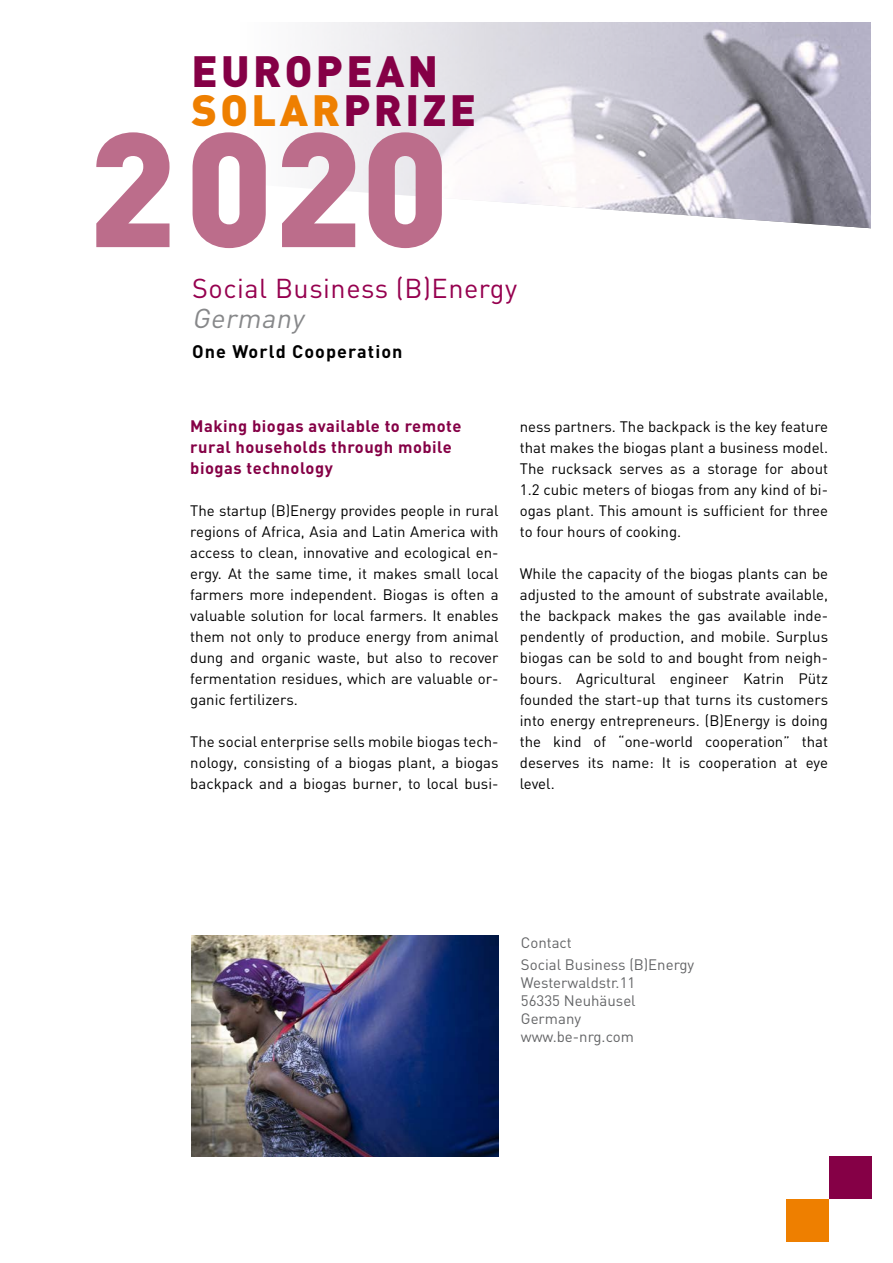
<style>
.page{position:relative;width:893px;height:1263px;background:#fff}
.page>*{position:absolute;margin:0;border:0;box-sizing:border-box;transform-origin:0 0}
.t1{font:900 159.75px "DIN";color:#bc6d8b}
.t2{font:900 43.2px/38.5px "DIN";letter-spacing:.08em;color:#850046}
.t3{font:27px "DIN";letter-spacing:.02em;color:#96004f}
.t4{font:italic 27px "DIN";color:#87888a}
.t5{font:700 18px "DIN";letter-spacing:.06em;color:#000}
.t6{font:700 16.5px/21px "DIN";letter-spacing:.03em;color:#850046}
.t7{font:15px/21px "DIN";color:#000;text-align:justify}
.t8{font:15px/18px "DIN";color:#646567}
.s1{color:#ee7f00}
</style>
<div class="page">
<img style="left:312px;top:22px;width:559px;height:207px">
<div style="left:787px;top:1199px;width:42px;height:43px;background:#ee7f00"></div>
<div style="left:829px;top:1157px;width:43px;height:42px;background:#850046"></div>
<img style="left:191px;top:935px;width:308px;height:222px">
<h2 class="t2" style="left:191px;top:50px;width:93px">EUROPEA</h2>
<h2 class="t2" style="left:191px;top:50px;width:286px;text-indent:217px">N<br><span class="s1">SOLAR</span>PRIZE</h2>
<h1 class="t1" style="left:88px;top:82px;width:363px">2020</h1>
<h3 class="t3" style="left:192px;top:272px;width:327px">Social Business (B)Energy</h3>
<h3 class="t4" style="left:192px;top:302px;width:119px">Germany</h3>
<p class="t5" style="left:192px;top:340px;width:212px">One World Cooperation</p>
<p class="t6" style="left:190px;top:415px;width:273px">Making biogas available to remote rural households through mobile biogas technology</p>
<p class="t7" style="left:190px;top:500px;width:310px">The startup (B)Energy provides people in rural regions of Africa, Asia and Latin America with access to clean, innovative and ecological en&shy;ergy. At the same time, it makes small local farmers more independent. Biogas is often a valuable solution for local farmers. It enables them not only to produce energy from animal dung and organic waste, but also to recover fermentation residues, which are valuable or&shy;ganic fertilizers.</p>
<p class="t7" style="left:190px;top:731px;width:310px">The social enterprise sells mobile biogas tech&shy;nology, consisting of a biogas plant, a biogas backpack and a biogas burner, to local busi-</p>
<p class="t7" style="left:520px;top:416px;width:310px">ness partners. The backpack is the key feature that makes the biogas plant a business model.<br>The rucksack serves as a storage for about 1.2 cubic meters of biogas from any kind of bi&shy;ogas plant. This amount is sufficient for three to four hours of cooking.</p>
<p class="t7" style="left:520px;top:563px;width:310px">While the capacity of the biogas plants can be adjusted to the amount of substrate available, the backpack makes the gas available inde&shy;pendently of production, and mobile. Surplus biogas can be sold to and bought from neigh&shy;bours. Agricultural engineer Katrin Pütz founded the start-up that turns its customers into energy entrepreneurs. (B)Energy is doing the kind of “one-world cooperation” that deserves its name: It is cooperation at eye level.</p>
<p class="t8" style="left:521px;top:931px;width:175px;line-height:22.2px">Contact<br>Social Business (B)Energy</p>
<p class="t8" style="left:521px;top:973px;width:116px">Westerwaldstr.11<br>56335 N euhäusel<br>Germany www.be-nrg.com</p>
</div>
